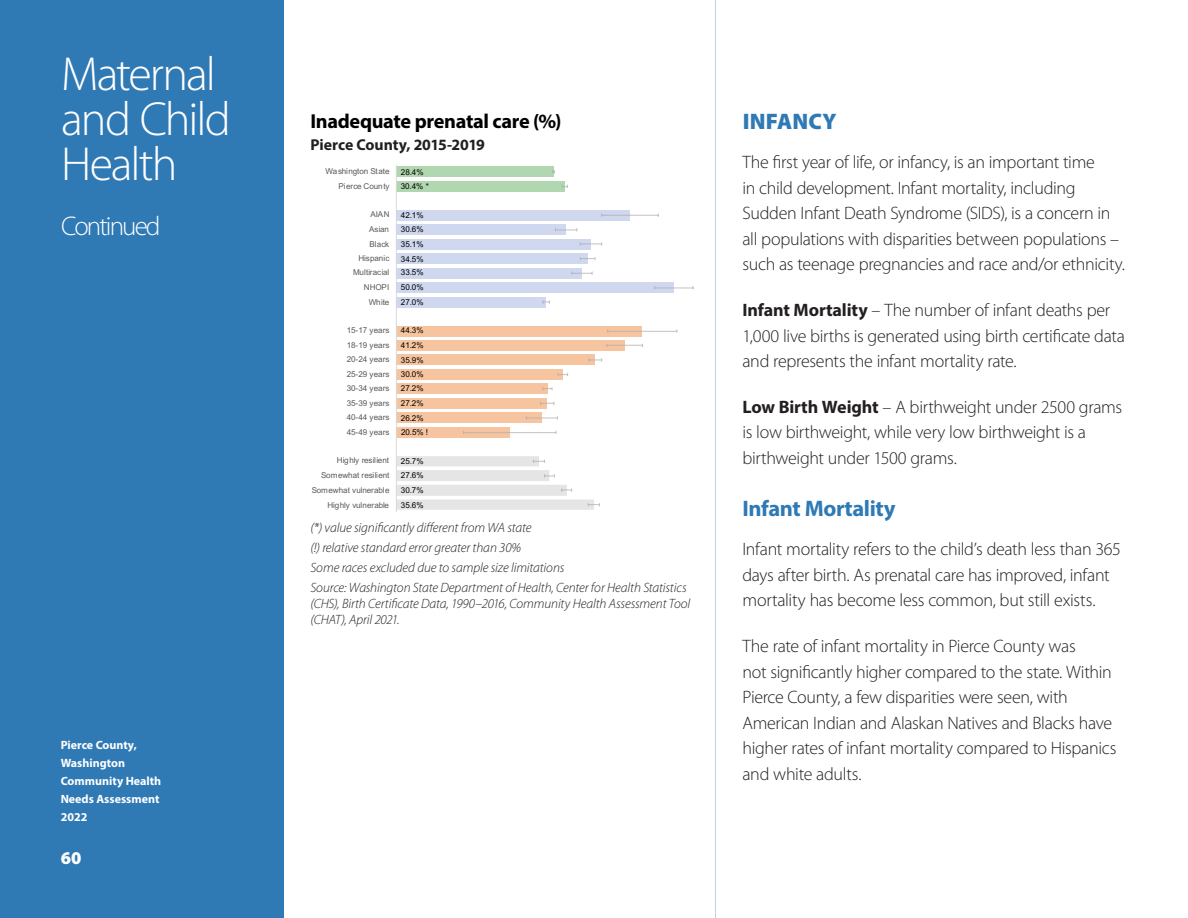
<style>
.page{position:relative;width:1188px;height:918px;background:#fff}
.page>*{position:absolute;margin:0;border:0;box-sizing:border-box;transform-origin:0 0}
.Titles{font:300 48px/45px "Myriad Pro";letter-spacing:-.04em;color:#fff}
.TITLE-continued{font:300 27px "Myriad Pro";letter-spacing:-.07em;color:#fff}
.SUBHEADER_2__BLUE{font:700 22.5px "Myriad Pro";letter-spacing:-.02em;color:#2f79b5}
.HEADER_1-BLUE{font:900 22.5px "Myriad Pro";letter-spacing:.005em;color:#2f79b5}
._2022_Figure_Name_BI{font:700 20.25px "Myriad Pro";letter-spacing:-.015em;color:#000}
.BODY_TEXT-_CHNA{font:300 18px/25.5px "Myriad Pro";letter-spacing:-.02em;color:#231f20}
.t1{font:900 18px "Myriad Pro";color:#fff}
._2022_Figure_Name_Su{font:700 15.75px "Myriad Pro";letter-spacing:-.005em;color:#231f20}
._2022_Sources{font:italic 300 13.5px/15.8px "Myriad Pro";letter-spacing:-.01em;color:#231f20}
.t2{font:700 12px/18px "Myriad Pro";color:#fff}
.t3{font:8.1px/14.5px "Arial";letter-spacing:-.01em;color:#595959;text-align:right}
.t4{font:8.1px/14.4px "Arial";letter-spacing:-.01em;color:#000}
.s1{font-weight:700}
</style>
<div class="page">
<hr style="left:715px;top:0;width:1px;height:918px;background:#bad3e7">
<div style="left:0;top:0;width:284px;height:918px;background:#2f79b5"></div>
<div style="left:396px;top:166px;width:158px;height:11px;background:#b0d7b0"></div>
<div style="left:396px;top:181px;width:169px;height:11px;background:#b0d7b0"></div>
<div style="left:396px;top:210px;width:234px;height:11px;background:#cfd8ee"></div>
<div style="left:396px;top:224px;width:170px;height:11px;background:#cfd8ee"></div>
<div style="left:396px;top:239px;width:195px;height:11px;background:#cfd8ee"></div>
<div style="left:396px;top:253px;width:192px;height:11px;background:#cfd8ee"></div>
<div style="left:396px;top:268px;width:186px;height:11px;background:#cfd8ee"></div>
<div style="left:396px;top:282px;width:278px;height:11px;background:#cfd8ee"></div>
<div style="left:396px;top:297px;width:150px;height:10px;background:#cfd8ee"></div>
<div style="left:396px;top:326px;width:246px;height:10px;background:#f6c5a0"></div>
<div style="left:396px;top:340px;width:229px;height:11px;background:#f6c5a0"></div>
<div style="left:396px;top:355px;width:199px;height:10px;background:#f6c5a0"></div>
<div style="left:396px;top:369px;width:167px;height:11px;background:#f6c5a0"></div>
<div style="left:396px;top:384px;width:151px;height:10px;background:#f6c5a0"></div>
<div style="left:396px;top:398px;width:151px;height:11px;background:#f6c5a0"></div>
<div style="left:396px;top:413px;width:146px;height:10px;background:#f6c5a0"></div>
<div style="left:396px;top:427px;width:114px;height:11px;background:#f6c5a0"></div>
<svg style="left:601px;top:214px;width:58px;height:3px"></svg>
<svg style="left:555px;top:228px;width:22px;height:3px"></svg>
<svg style="left:580px;top:243px;width:22px;height:3px"></svg>
<svg style="left:580px;top:257px;width:16px;height:3px"></svg>
<svg style="left:571px;top:271px;width:22px;height:4px"></svg>
<svg style="left:654px;top:286px;width:40px;height:3px"></svg>
<svg style="left:543px;top:300px;width:7px;height:4px"></svg>
<hr style="left:608px;top:331px;width:35px;height:1px;background:#cbb5a6">
<hr style="left:643px;top:331px;width:34px;height:1px;background:#cfcdcd">
<svg style="left:606px;top:344px;width:37px;height:3px"></svg>
<svg style="left:588px;top:358px;width:14px;height:4px"></svg>
<svg style="left:558px;top:373px;width:10px;height:3px"></svg>
<svg style="left:542px;top:387px;width:11px;height:4px"></svg>
<svg style="left:540px;top:402px;width:15px;height:3px"></svg>
<svg style="left:526px;top:416px;width:32px;height:4px"></svg>
<hr style="left:464px;top:432px;width:46px;height:1px;background:#c9b4a6">
<hr style="left:510px;top:432px;width:46px;height:1px;background:#ccc9c9">
<svg style="left:397px;top:456px;width:203px;height:54px"></svg>
<hr style="left:396px;top:165px;width:1px;height:347px;background:#d9d9d9">
<p class="Titles" style="left:61px;top:51px;width:171px">Maternal and Child<br>Health</p>
<p class="TITLE-continued" style="left:61px;top:210px;width:101px">Continued</p>
<p class="t2" style="left:61px;top:735px;width:102px">Pierce County,<br>Washington<br>Community Health<br>Needs Assessment<br>2022</p>
<p class="t1" style="left:61px;top:846px;width:22px">60</p>
<p class="_2022_Figure_Name_BI" style="left:310px;top:108px;width:253px">Inadequate prenatal care (%)</p>
<p class="_2022_Figure_Name_Su" style="left:310px;top:135px;width:176px">Pierce County, 2015-2019</p>
<p class="t3" style="left:326px;top:164px;width:66px">Washington State<br>Pierce County</p>
<p class="t3" style="left:353px;top:207px;width:38px">AIAN<br>Asian<br>Black<br>Hispanic<br>Multiracial<br>NHOPI<br>White</p>
<p class="t3" style="left:347px;top:323px;width:44px;text-align:justify">15-17 years 18-19 years 20-24 years 25-29 years 30-34 years 35-39 years 40-44 years 45-49 years</p>
<p class="t3" style="left:312px;top:453px;width:79px">Highly resilient<br>Somewhat resilient<br>Somewhat vulnerable<br>Highly vulnerable</p>
<p class="t4" style="left:401px;top:165px;width:30px;line-height:14px">28.4%<br>30.4% *</p>
<p class="t4" style="left:401px;top:208px;width:24px;text-align:justify">42.1% 30.6% 35.1% 34.5% 33.5% 50.0% 27.0%</p>
<p class="t4" style="left:401px;top:323px;width:29px">44.3%<br>41.2%<br>35.9%<br>30.0%<br>27.2%<br>27.2%<br>26.2%<br>20.5% !</p>
<p class="t4" style="left:401px;top:454px;width:24px;text-align:justify">25.7% 27.6% 30.7% 35.6%</p>
<p class="_2022_Sources" style="left:310px;top:519px;width:223px">(*) value significantly different from WA state</p>
<p class="_2022_Sources" style="left:310px;top:539px;width:212px">(!) relative standard error greater than 30%</p>
<p class="_2022_Sources" style="left:310px;top:560px;width:255px">Some races excluded due to sample size limitations</p>
<p class="_2022_Sources" style="left:310px;top:580px;width:381px">Source: Washington State Department of Health, Center for Health Statistics (CHS), Birth Certificate Data, 1990–2016, Community Health Assessment Tool (CHAT), April 2021.</p>
<p class="HEADER_1-BLUE" style="left:743px;top:107px;width:95px">INFANCY</p>
<p class="BODY_TEXT-_CHNA" style="left:742px;top:149px;width:384px">The first year of life, or infancy, is an important time<br>in child development. Infant mortality, including Sudden Infant Death Syndrome (SIDS), is a concern in all populations with disparities between populations – such as teenage pregnancies and race and/or ethnicity.</p>
<p class="BODY_TEXT-_CHNA" style="left:742px;top:297px;width:384px"><span class="s1">Infant Mortality</span> – The number of infant deaths per<br>1,000 live births is generated using birth certificate data and represents the infant mortality rate.</p>
<p class="BODY_TEXT-_CHNA" style="left:742px;top:394px;width:381px"><span class="s1">Low Birth Weight</span> – A birthweight under 2500 grams is low birthweight, while very low birthweight is a birthweight under 1500 grams.</p>
<p class="SUBHEADER_2__BLUE" style="left:742px;top:494px;width:155px">Infant Mortality</p>
<p class="BODY_TEXT-_CHNA" style="left:742px;top:536px;width:380px">Infant mortality refers to the child’s death less than 365 days after birth. As prenatal care has improved, infant mortality has become less common, but still exists.</p>
<p class="BODY_TEXT-_CHNA" style="left:742px;top:633px;width:376px">The rate of infant mortality in Pierce County was<br>not significantly higher compared to the state. Within Pierce County, a few disparities were seen, with American Indian and Alaskan Natives and Blacks have higher rates of infant mortality compared to Hispanics and white adults.</p>
</div>
